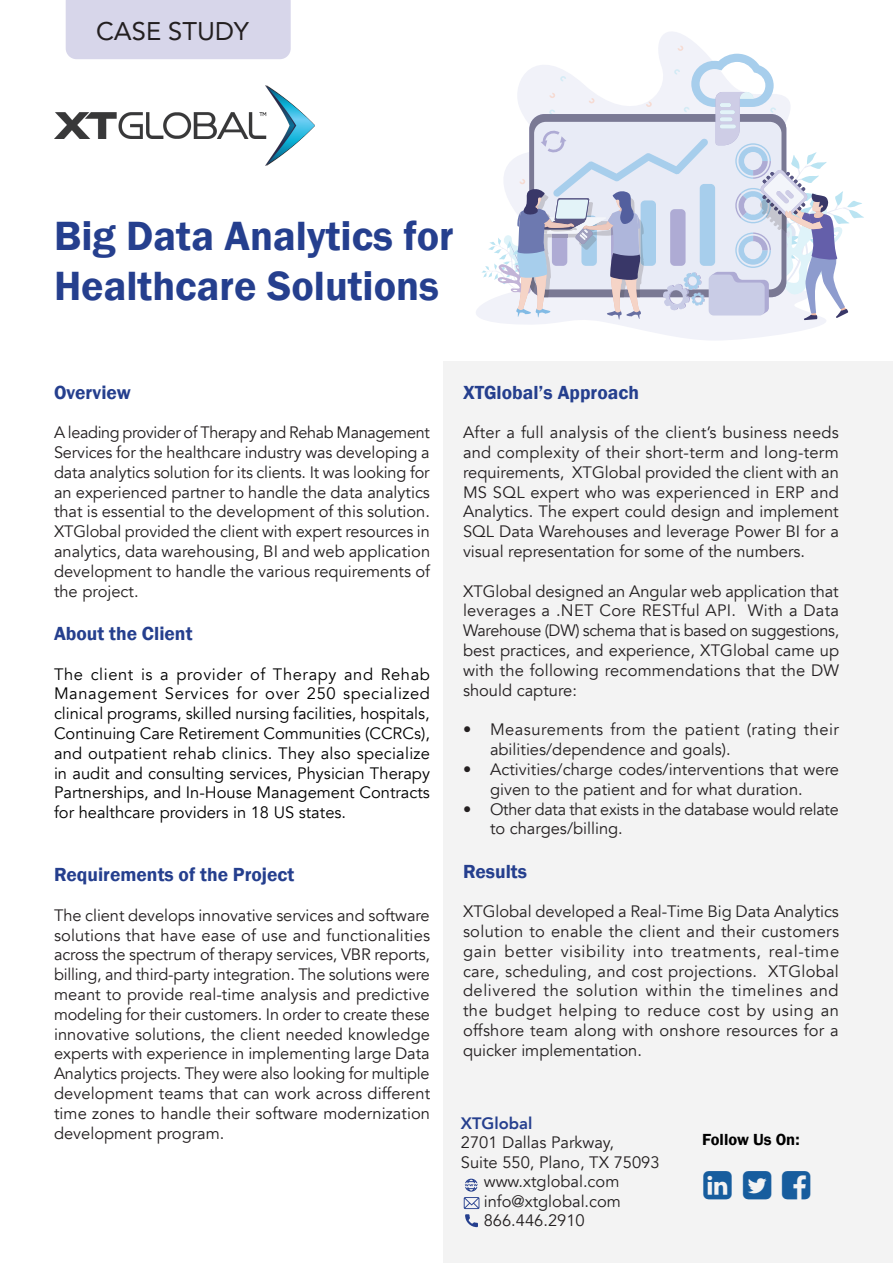
<style>
.page{position:relative;width:893px;height:1263px;background:#fff}
.page>*{position:absolute;margin:0;border:0;box-sizing:border-box;transform-origin:0 0}
.t1{font:600 42px "Franklin Gothic";color:#253f8e}
.t2{font:25.5px "Avenir";color:#231f20}
.t3{font:600 19.5px "Franklin Gothic";color:#253f8e}
.t4{font:16.5px/19.8px "Avenir";color:#231f20;text-align:justify}
.t5{font:16.5px/19.8px "Avenir";color:#000;text-align:justify}
.t6{font:16.5px/19.8px "Avenir";letter-spacing:.03em;color:#231f20}
.t7{font:600 16.5px "Franklin Gothic";color:#000}
.t8{font:800 16.5px "Avenir";color:#253f8e}
</style>
<div class="page">
<div style="left:443px;top:362px;width:450px;height:901px;background:#f3f3f3"></div>
<svg style="left:659px;top:32px;width:39px;height:14px"></svg>
<svg style="left:476px;top:46px;width:388px;height:294px"></svg>
<div style="left:66px;top:0;width:225px;height:59px;background:#d7d6ea"></div>
<img style="left:55px;top:86px;width:211px;height:79px">
<img style="left:266px;top:86px;width:48px;height:79px">
<svg style="left:465px;top:1179px;width:13px;height:12px"></svg>
<svg style="left:464px;top:1197px;width:15px;height:30px"></svg>
<p class="t2" style="left:96px;top:10px;width:155px">CASE STUDY</p>
<p class="t1" style="left:54px;top:210px;width:401px">Big Data Analytics for</p>
<p class="t1" style="left:54px;top:260px;width:387px">Healthcare Solutions</p>
<p class="t3" style="left:54px;top:380px;width:78px">Overview</p>
<p class="t4" style="left:54px;top:423px;width:378px">A leading provider of Therapy and Rehab Management Services for the healthcare industry was developing a data analytics solution for its clients. It was looking for an experienced partner to handle the data analytics that is essential to the development of this solution.<br>XTGlobal provided the client with expert resources in analytics, data warehousing, BI and web application development to handle the various requirements of the project.</p>
<p class="t3" style="left:54px;top:621px;width:140px">About the Client</p>
<p class="t5" style="left:54px;top:664px;width:378px">The client is a provider of Therapy and Rehab Management Services for over 250 specialized clinical programs, skilled nursing facilities, hospitals, Continuing Care Retirement Communities (CCRCs), and outpatient rehab clinics. They also specialize in audit and consulting services, Physician Therapy Partnerships, and In-House Management Contracts for healthcare providers in 18 US states.</p>
<p class="t3" style="left:54px;top:862px;width:242px">Requirements of the Project</p>
<p class="t4" style="left:54px;top:905px;width:378px">The client develops innovative services and software solutions that have ease of use and functionalities across the spectrum of therapy services, VBR reports, billing, and third-party integration. The solutions were meant to provide real-time analysis and predictive modeling for their customers. In order to create these innovative solutions, the client needed knowledge experts with experience in implementing large Data Analytics projects. They were also looking for multiple development teams that can work across different time zones to handle their software modernization development program.</p>
<p class="t3" style="left:463px;top:380px;width:178px">XTGlobal’s Approach</p>
<p class="t4" style="left:463px;top:423px;width:377px">After a full analysis of the client’s business needs and complexity of their short-term and long-term requirements, XTGlobal provided the client with an MS SQL expert who was experienced in ERP and Analytics. The expert could design and implement SQL Data Warehouses and leverage Power BI for a visual representation for some of the numbers.</p>
<p class="t4" style="left:463px;top:581px;width:378px">XTGlobal designed an Angular web application that leverages a .NET Core RESTful API. With a Data Warehouse (DW) schema that is based on suggestions, best practices, and experience, XTGlobal came up with the following recommendations that the DW should capture:</p>
<p class="t6" style="left:490px;top:720px;width:350px;text-indent:-27px">• Measurements from the patient (rating their abilities/dependence and goals).</p>
<p class="t4" style="left:463px;top:760px;width:378px;text-align:center">• Activities/charge codes/interventions that were given to the patient and for what duration.</p>
<p class="t4" style="left:490px;top:799px;width:350px;text-indent:-27px">• Other data that exists in the database would relate to charges/billing.</p>
<p class="t3" style="left:463px;top:859px;width:65px">Results</p>
<p class="t4" style="left:463px;top:902px;width:378px">XTGlobal developed a Real-Time Big Data Analytics solution to enable the client and their customers gain better visibility into treatments, real-time care, scheduling, and cost projections. XTGlobal delivered the solution within the timelines and the budget helping to reduce cost by using an offshore team along with onshore resources for a quicker implementation.</p>
<p class="t8" style="left:461px;top:1110px;width:73px">XTGlobal</p>
<p class="t4" style="left:461px;top:1133px;width:155px">2701 Dallas Parkway,</p>
<p class="t4" style="left:461px;top:1152px;width:200px">Suite 550, Plano, TX 75093</p>
<p class="t4" style="left:484px;top:1172px;width:137px">www.xtglobal.com</p>
<p class="t4" style="left:484px;top:1191px;width:139px">info@xtglobal.com</p>
<p class="t4" style="left:484px;top:1211px;width:102px">866.446.2910</p>
<p class="t7" style="left:702px;top:1129px;width:99px">Follow Us On:</p>
</div>
